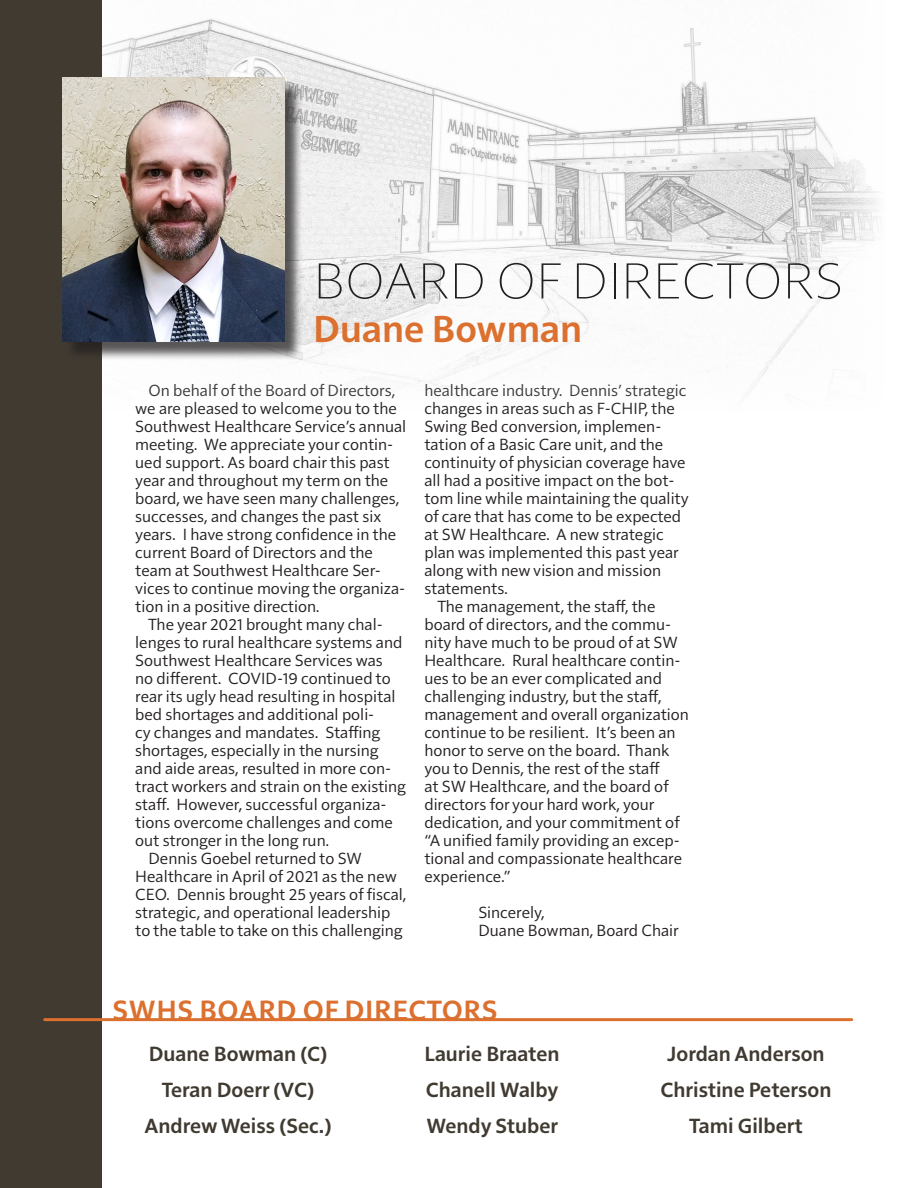
<style>
.page{position:relative;width:918px;height:1188px;background:#fff}
.page>*{position:absolute;margin:0;border:0;box-sizing:border-box;transform-origin:0 0}
.t1{font:200 51.75px "Solitaire MVB Pro";letter-spacing:.02em;color:#231f20}
.t2{font:600 38.25px "Solitaire MVB Pro";color:#db702f}
.t3{font:600 28.5px "Solitaire MVB Pro";letter-spacing:.02em;color:#db702f}
.t4{font:600 21px "Solitaire MVB Pro";color:#403a31}
.t5{font:16.5px/18px "Solitaire MVB Pro";color:#231f20}
</style>
<div class="page">
<img style="left:102px;top:18px;width:777px;height:377px">
<div style="left:0;top:0;width:102px;height:1188px;background:#403a31"></div>
<div style="left:65px;top:80px;width:238px;height:281px;background:#231f20;opacity:.75"></div>
<img style="left:63px;top:77px;width:222px;height:265px">
<hr style="left:45px;top:1018px;width:807px;height:3px;background:#db702f">
<p class="t1" style="left:314px;top:244px;width:530px">BOARD OF DIRECTORS</p>
<p class="t2" style="left:313px;top:302px;width:270px">Duane Bowman</p>
<p class="t5" style="left:135px;top:380px;width:273px;text-indent:13px">On behalf of the Board of Directors, we are pleased to welcome you to the Southwest Healthcare Service’s annual meeting. We appreciate your contin&shy;ued support. As board chair this past year and throughout my term on the board, we have seen many challenges, successes, and changes the past six years. I have strong confidence in the current Board of Directors and the team at Southwest Healthcare Ser&shy;vices to continue moving the organiza&shy;tion in a positive direction.</p>
<p class="t5" style="left:135px;top:614px;width:272px;text-indent:13px">The year 2021 brought many chal&shy;lenges to rural healthcare systems and Southwest Healthcare Services was<br>no different. COVID-19 continued to rear its ugly head resulting in hospital bed shortages and additional poli-<br>cy changes and mandates. Staffing shortages, especially in the nursing and aide areas, resulted in more con&shy;tract workers and strain on the existing staff. However, successful organiza&shy;tions overcome challenges and come out stronger in the long run.</p>
<p class="t5" style="left:135px;top:848px;width:273px;text-indent:13px">Dennis Goebel returned to SW Healthcare in April of 2021 as the new CEO. Dennis brought 25 years of fiscal, strategic, and operational leadership to the table to take on this challenging</p>
<p class="t5" style="left:424px;top:380px;width:266px">healthcare industry. Dennis’ strategic changes in areas such as F-CHIP, the Swing Bed conversion, implemen&shy;tation of a Basic Care unit, and the continuity of physician coverage have all had a positive impact on the bot&shy;tom line while maintaining the quality of care that has come to be expected at SW Healthcare. A new strategic plan was implemented this past year along with new vision and mission statements.</p>
<p class="t5" style="left:424px;top:596px;width:266px;text-indent:13px">The management, the staff, the board of directors, and the commu&shy;nity have much to be proud of at SW Healthcare. Rural healthcare contin&shy;ues to be an ever complicated and challenging industry, but the staff, management and overall organization continue to be resilient. It’s been an honor to serve on the board. Thank you to Dennis, the rest of the staff<br>at SW Healthcare, and the board of directors for your hard work, your dedication, and your commitment of “A unified family providing an excep&shy;tional and compassionate healthcare experience.”</p>
<p class="t5" style="left:478px;top:902px;width:68px">Sincerely,</p>
<p class="t5" style="left:478px;top:920px;width:202px">Duane Bowman, Board Chair</p>
<p class="t3" style="left:113px;top:990px;width:387px">SWHS BOARD OF DIRECTORS</p>
<p class="t4" style="left:149px;top:1039px;width:180px">Duane Bowman (C)</p>
<p class="t4" style="left:162px;top:1075px;width:154px">Teran Doerr (VC)</p>
<p class="t4" style="left:144px;top:1111px;width:189px">Andrew Weiss (Sec.)</p>
<p class="t4" style="left:425px;top:1039px;width:136px">Laurie Braaten</p>
<p class="t4" style="left:426px;top:1075px;width:134px">Chanell Walby</p>
<p class="t4" style="left:426px;top:1111px;width:133px">Wendy Stuber</p>
<p class="t4" style="left:667px;top:1039px;width:159px">Jordan Anderson</p>
<p class="t4" style="left:661px;top:1075px;width:172px">Christine Peterson</p>
<p class="t4" style="left:689px;top:1111px;width:115px">Tami Gilbert</p>
</div>
